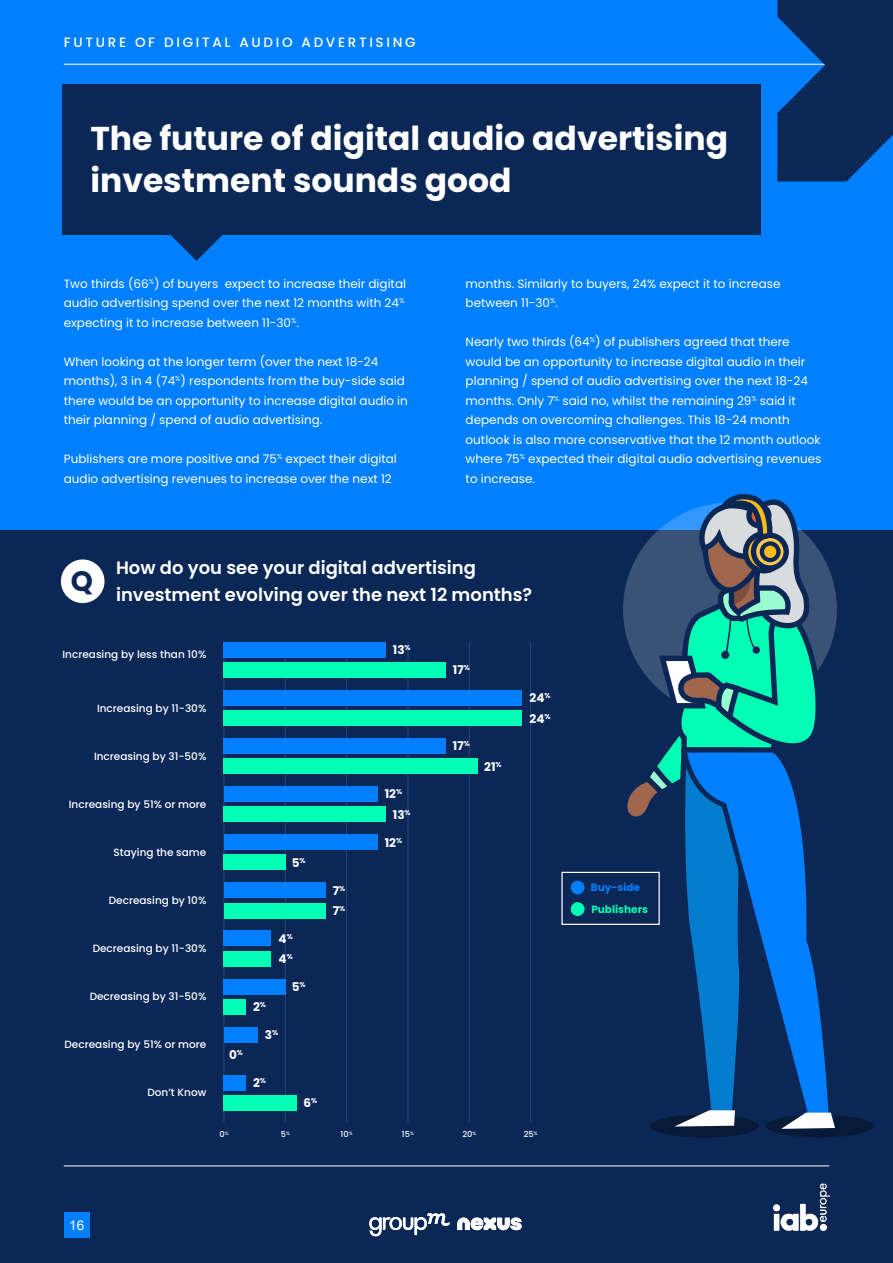
<style>
.page{position:relative;width:893px;height:1263px;background:#0a2756}
.page>*{position:absolute;margin:0;border:0;box-sizing:border-box;transform-origin:0 0}
.t1{font:700 33px/42px "Poppins";color:#fff}
.t2{font:700 28.2px "Poppins";color:#0a2756}
.t3{font:600 18px/27px "Poppins";color:#fff}
.t4{font:500 13.5px "Poppins";letter-spacing:.2em;color:#fff}
.t5{font:13.5px "Arial";color:#fff}
.t6{font:12px/19.5px "Poppins";color:#fff}
.t7{font:700 12px/20.2px "Poppins";color:#fff}
.t8{font:500 10.5px "Poppins";color:#fff}
.t9{font:700 10.5px "Poppins";color:#00ffb4}
.t10{font:700 10.5px "Poppins";color:#0080ff}
.t11{font:500 8.25px "Poppins";color:#fff}
</style>
<div class="page">
<img style="left:772px;top:1183px;width:58px;height:49px">
<div style="left:0;top:0;width:893px;height:529px;background:#0080ff"></div>
<svg style="left:171px;top:235px;width:52px;height:26px"></svg>
<div style="left:63px;top:85px;width:698px;height:150px;background:#0a2756"></div>
<hr style="left:64px;top:64px;width:765px;height:1px;background:#fff">
<svg style="left:369px;top:1213px;width:81px;height:23px"></svg>
<svg style="left:457px;top:1217px;width:65px;height:13px"></svg>
<div style="left:64px;top:1212px;width:26px;height:26px;background:#0080ff"></div>
<svg style="left:777px;top:0;width:116px;height:181px"></svg>
<hr style="left:64px;top:1165px;width:765px;height:1px;background:#fff">
<hr style="left:285px;top:642px;width:1px;height:480px;background:#396aae">
<hr style="left:346px;top:642px;width:1px;height:480px;background:#396aae">
<hr style="left:408px;top:642px;width:1px;height:480px;background:#396aae">
<hr style="left:469px;top:642px;width:1px;height:480px;background:#396aae">
<hr style="left:530px;top:642px;width:1px;height:480px;background:#396aae">
<hr style="left:224px;top:642px;width:1px;height:480px;background:#396aae">
<div style="left:223px;top:642px;width:163px;height:16px;background:#0080ff"></div>
<div style="left:223px;top:690px;width:299px;height:16px;background:#0080ff"></div>
<div style="left:223px;top:710px;width:299px;height:16px;background:#00ffb4"></div>
<div style="left:224px;top:738px;width:222px;height:16px;background:#0080ff"></div>
<div style="left:224px;top:758px;width:254px;height:16px;background:#00ffb4"></div>
<div style="left:224px;top:786px;width:153px;height:16px;background:#0080ff"></div>
<div style="left:224px;top:806px;width:162px;height:16px;background:#00ffb4"></div>
<div style="left:224px;top:834px;width:153px;height:16px;background:#0080ff"></div>
<div style="left:224px;top:854px;width:62px;height:16px;background:#00ffb4"></div>
<div style="left:224px;top:882px;width:102px;height:16px;background:#0080ff"></div>
<div style="left:224px;top:903px;width:102px;height:15px;background:#00ffb4"></div>
<div style="left:224px;top:930px;width:47px;height:16px;background:#0080ff"></div>
<div style="left:224px;top:951px;width:47px;height:15px;background:#00ffb4"></div>
<div style="left:224px;top:979px;width:62px;height:15px;background:#0080ff"></div>
<div style="left:224px;top:999px;width:22px;height:15px;background:#00ffb4"></div>
<div style="left:224px;top:1027px;width:33px;height:15px;background:#0080ff"></div>
<div style="left:224px;top:1075px;width:22px;height:15px;background:#0080ff"></div>
<div style="left:224px;top:1095px;width:73px;height:16px;background:#00ffb4"></div>
<div style="left:765px;top:1114px;width:109px;height:23px;background:#071a35;border-radius:50%"></div>
<div style="left:650px;top:1114px;width:109px;height:23px;background:#071a35;border-radius:50%"></div>
<svg style="left:621px;top:494px;width:214px;height:635px"></svg>
<div style="left:223px;top:662px;width:223px;height:16px;background:#00ffb4"></div>
<div style="left:571px;top:881px;width:13px;height:13px;background:#0080ff;border-radius:50%"></div>
<div style="left:571px;top:902px;width:13px;height:14px;background:#00ffb4;border-radius:50%"></div>
<div style="left:61px;top:559px;width:44px;height:44px;background:#fff;border-radius:50%"></div>
<div style="left:561px;top:872px;width:99px;height:53px;border:1px solid #fff"></div>
<p class="t4" style="left:64px;top:35px;width:353px">FUTURE OF DIGITAL AUDIO ADVERTISING</p>
<h1 class="t1" style="left:90px;top:118px;width:639px">The future of digital audio advertising investment sounds good</h1>
<p class="t6" style="left:64px;top:274px;width:344px">Two thirds (66<sup>%</sup>) of buyers expect to increase their digital audio advertising spend over the next 12 months with 24<sup>% </sup>expecting it to increase between 11-30<sup>%</sup>.</p>
<p class="t6" style="left:64px;top:352px;width:346px">When looking at the longer term (over the next 18-24 months), 3 in 4 (74<sup>%</sup>) respondents from the buy-side said there would be an opportunity to increase digital audio in their planning / spend of audio advertising.</p>
<p class="t6" style="left:64px;top:449px;width:335px">Publishers are more positive and 75<sup>%</sup> expect their digital audio advertising revenues to increase over the next 12</p>
<p class="t6" style="left:466px;top:274px;width:316px">months. Similarly to buyers, 24% expect it to increase between 11-30<sup>%</sup>.</p>
<p class="t6" style="left:466px;top:332px;width:357px">Nearly two thirds (64<sup>%</sup>) of publishers agreed that there would be an opportunity to increase digital audio in their planning / spend of audio advertising over the next 18-24 months. Only 7<sup>%</sup> said no, whilst the remaining 29<sup>%</sup> said it depends on overcoming challenges. This 18-24 month outlook is also more conservative that the 12 month outlook where 75<sup>%</sup> expected their digital audio advertising revenues to increase.</p>
<h2 class="t2" style="left:71px;top:565px;width:24px">Q</h2>
<h3 class="t3" style="left:116px;top:554px;width:418px">How do you see your digital advertising investment evolving over the next 12 months?</h3>
<p class="t8" style="left:63px;top:648px;width:145px">Increasing by less than 10%</p>
<p class="t8" style="left:97px;top:702px;width:111px">Increasing by 11-30%</p>
<p class="t8" style="left:94px;top:750px;width:114px">Increasing by 31-50%</p>
<p class="t8" style="left:69px;top:798px;width:139px">Increasing by 51% or more</p>
<p class="t8" style="left:113px;top:846px;width:94px">Staying the same</p>
<p class="t8" style="left:109px;top:894px;width:99px">Decreasing by 10%</p>
<p class="t8" style="left:93px;top:942px;width:115px">Decreasing by 11-30%</p>
<p class="t8" style="left:90px;top:990px;width:118px">Decreasing by 31-50%</p>
<p class="t8" style="left:64px;top:1038px;width:143px">Decreasing by 51% or more</p>
<p class="t8" style="left:147px;top:1087px;width:60px">Don’t Know</p>
<p class="t7" style="left:229px;top:1045px;width:15px">0<sup>%</sup></p>
<p class="t11" style="left:219px;top:1130px;width:11px">0<sup>%</sup></p>
<p class="t7" style="left:393px;top:640px;width:19px">13<sup>%</sup></p>
<p class="t7" style="left:292px;top:852px;width:15px">5<sup>%</sup></p>
<p class="t7" style="left:279px;top:928px;width:16px">4<sup>%<br></sup>4<sup>%</sup></p>
<p class="t7" style="left:253px;top:997px;width:14px">2<sup>%</sup></p>
<p class="t7" style="left:265px;top:1024px;width:15px">3<sup>%</sup></p>
<p class="t7" style="left:292px;top:976px;width:15px">5<sup>%</sup></p>
<p class="t7" style="left:253px;top:1073px;width:14px">2<sup>%</sup></p>
<p class="t7" style="left:304px;top:1093px;width:15px">6<sup>%</sup></p>
<p class="t7" style="left:333px;top:880px;width:14px">7<sup>%<br></sup>7<sup>%</sup></p>
<p class="t7" style="left:393px;top:784px;width:19px;text-indent:-8px">12<sup>%<br></sup>13<sup>%</sup></p>
<p class="t7" style="left:385px;top:832px;width:19px">12<sup>%</sup></p>
<p class="t7" style="left:453px;top:660px;width:19px">17<sup>%</sup></p>
<p class="t7" style="left:453px;top:736px;width:19px">17<sup>%</sup></p>
<p class="t7" style="left:484px;top:756px;width:19px">21<sup>%</sup></p>
<p class="t7" style="left:529px;top:688px;width:23px">24<sup>%<br></sup>24<sup>%</sup></p>
<p class="t11" style="left:281px;top:1130px;width:11px">5<sup>%</sup></p>
<p class="t11" style="left:341px;top:1130px;width:13px">10<sup>%</sup></p>
<p class="t11" style="left:402px;top:1130px;width:13px">15<sup>%</sup></p>
<p class="t11" style="left:462px;top:1130px;width:15px">20<sup>%</sup></p>
<p class="t11" style="left:524px;top:1130px;width:15px">25<sup>%</sup></p>
<p class="t5" style="left:69px;top:1218px;width:17px">16</p>
<p class="t10" style="left:591px;top:881px;width:51px">Buy-side</p>
<p class="t9" style="left:591px;top:903px;width:58px">Publishers</p>
</div>
